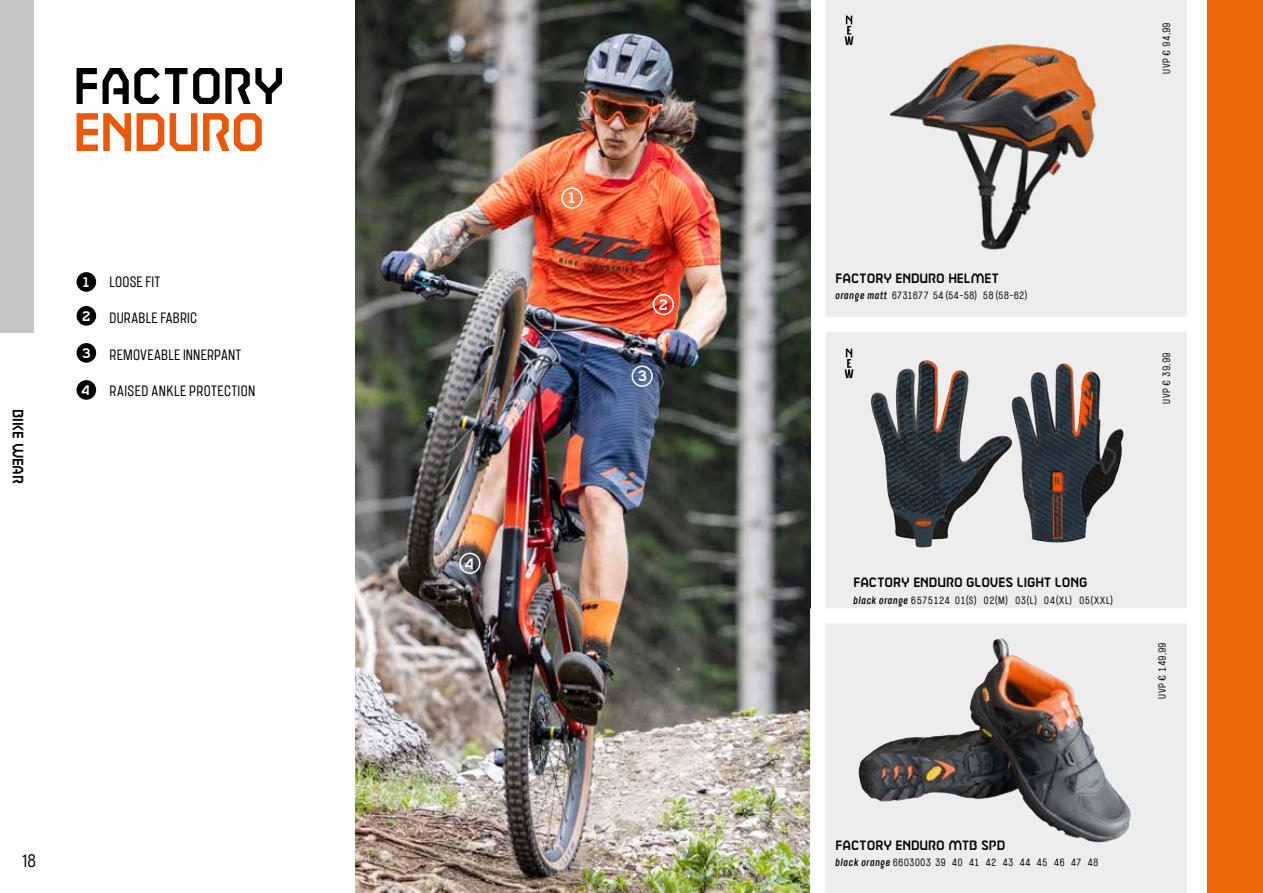
<style>
.page{position:relative;width:1263px;height:893px;background:#fff}
.page>*{position:absolute;margin:0;border:0;box-sizing:border-box;transform-origin:0 0}
.t1{font:18px "Port Condensed";color:#000}
.t2{font:15px "Port Condensed";letter-spacing:.02em;color:#000}
.t3{font:15px "Coach";letter-spacing:-.015em;color:#000}
.t4{font:15px "Coach";color:#fff}
.t5{font:13.8px "Coach";color:#fff}
.t6{font:13.5px "Coach";letter-spacing:-.01em;color:#000}
.t7{font:10.5px "Port Condensed";letter-spacing:.015em;color:#000}
.t8{font:10.5px "Port Condensed";letter-spacing:.035em;color:#000}
.s1{font-family:"Coach";font-size:13.8px;color:#fff}
.s2{font-weight:500;font-style:italic}
</style>
<div class="page">
<div style="left:0;top:0;width:34px;height:333px;background:#c6c6c6"></div>
<svg style="left:810px;top:0;width:377px;height:317px;background:#ededed"></svg>
<div style="left:810px;top:317px;width:392px;height:308px;background:#ededed;border:15px solid #fff"></div>
<svg style="left:77px;top:113px;width:54px;height:38px"></svg>
<svg style="left:137px;top:113px;width:27px;height:38px"></svg>
<svg style="left:170px;top:113px;width:27px;height:38px"></svg>
<svg style="left:203px;top:113px;width:59px;height:38px"></svg>
<svg style="left:77px;top:68px;width:20px;height:36px"></svg>
<svg style="left:103px;top:68px;width:84px;height:36px"></svg>
<svg style="left:193px;top:68px;width:89px;height:36px"></svg>
<div style="left:77px;top:272px;width:19px;height:20px;background:#000;border-radius:50%"></div>
<div style="left:77px;top:306px;width:19px;height:20px;background:#000;border-radius:50%"></div>
<div style="left:77px;top:343px;width:19px;height:20px;background:#000;border-radius:50%"></div>
<div style="left:77px;top:380px;width:19px;height:20px;background:#000;border-radius:50%"></div>
<img style="left:355px;top:0;width:455px;height:893px">
<svg style="left:810px;top:608px;width:392px;height:285px;background:#e0dedd"></svg>
<img style="left:856px;top:638px;width:174px;height:171px">
<div style="left:1208px;top:0;width:55px;height:893px;background:#ec6608"></div>
<div style="left:561px;top:187px;width:22px;height:22px;border:2px solid #fff;border-radius:50%"></div>
<div style="left:653px;top:294px;width:21px;height:21px;border:2px solid #fff;border-radius:50%"></div>
<div style="left:459px;top:553px;width:21px;height:21px;border:2px solid #fff;border-radius:50%"></div>
<div style="left:631px;top:366px;width:22px;height:21px;border:2px solid #fff;border-radius:50%"></div>
<svg style="left:845px;top:16px;width:8px;height:29px"></svg>
<svg style="left:845px;top:349px;width:8px;height:29px"></svg>
<img style="left:865px;top:16px;width:292px;height:248px">
<img style="left:871px;top:360px;width:253px;height:188px">
<h2 class="t3" style="left:26px;top:409px;width:76px;rotate:90deg">BIKE WEAR</h2>
<h3 class="t5" style="left:83px;top:274px;width:8px">1</h3>
<h2 class="t2" style="left:110px;top:273px;width:52px">LOOSE FIT</h2>
<h3 class="t5" style="left:82px;top:308px;width:10px">2</h3>
<h2 class="t2" style="left:110px;top:309px;width:89px">DURABLE FABRIC</h2>
<h2 class="t2" style="left:82px;top:345px;width:160px"><span class="s1">3</span> REMOVEABLE INNERPANT</h2>
<h3 class="t5" style="left:81px;top:382px;width:10px">4</h3>
<h2 class="t2" style="left:110px;top:381px;width:147px">RAISED ANKLE PROTECTION</h2>
<h1 class="t1" style="left:23px;top:849px;width:15px">18</h1>
<h2 class="t4" style="left:464px;top:555px;width:11px">4</h2>
<h2 class="t4" style="left:568px;top:190px;width:9px">1</h2>
<h2 class="t4" style="left:659px;top:296px;width:11px">2</h2>
<h2 class="t4" style="left:638px;top:368px;width:11px">3</h2>
<p class="t7" style="left:1160px;top:74px;width:53px;rotate:-90deg">UVP € 94,99</p>
<p class="t6" style="left:836px;top:271px;width:165px">FACTORY ENDURO HELMET</p>
<p class="t7" style="left:836px;top:289px;width:193px"><span class="s2">orange matt</span> 6731677 54 (54-58) 58 (58-62)</p>
<p class="t7" style="left:1160px;top:404px;width:53px;rotate:-90deg">UVP € 39,99</p>
<p class="t6" style="left:853px;top:575px;width:235px">FACTORY ENDURO GLOVES LIGHT LONG</p>
<p class="t8" style="left:853px;top:593px;width:261px"><span class="s2">black orange</span> 6575124 01(S) 02(M) 03(L) 04(XL) 05(XXL)</p>
<p class="t7" style="left:1155px;top:699px;width:58px;rotate:-90deg">UVP € 149,99</p>
<p class="t6" style="left:836px;top:838px;width:172px">FACTORY ENDURO MTB SPD</p>
<p class="t7" style="left:836px;top:856px;width:264px"><span class="s2">black orange</span> 6603003 39 40 41 42 43 44 45 46 47 48</p>
</div>
